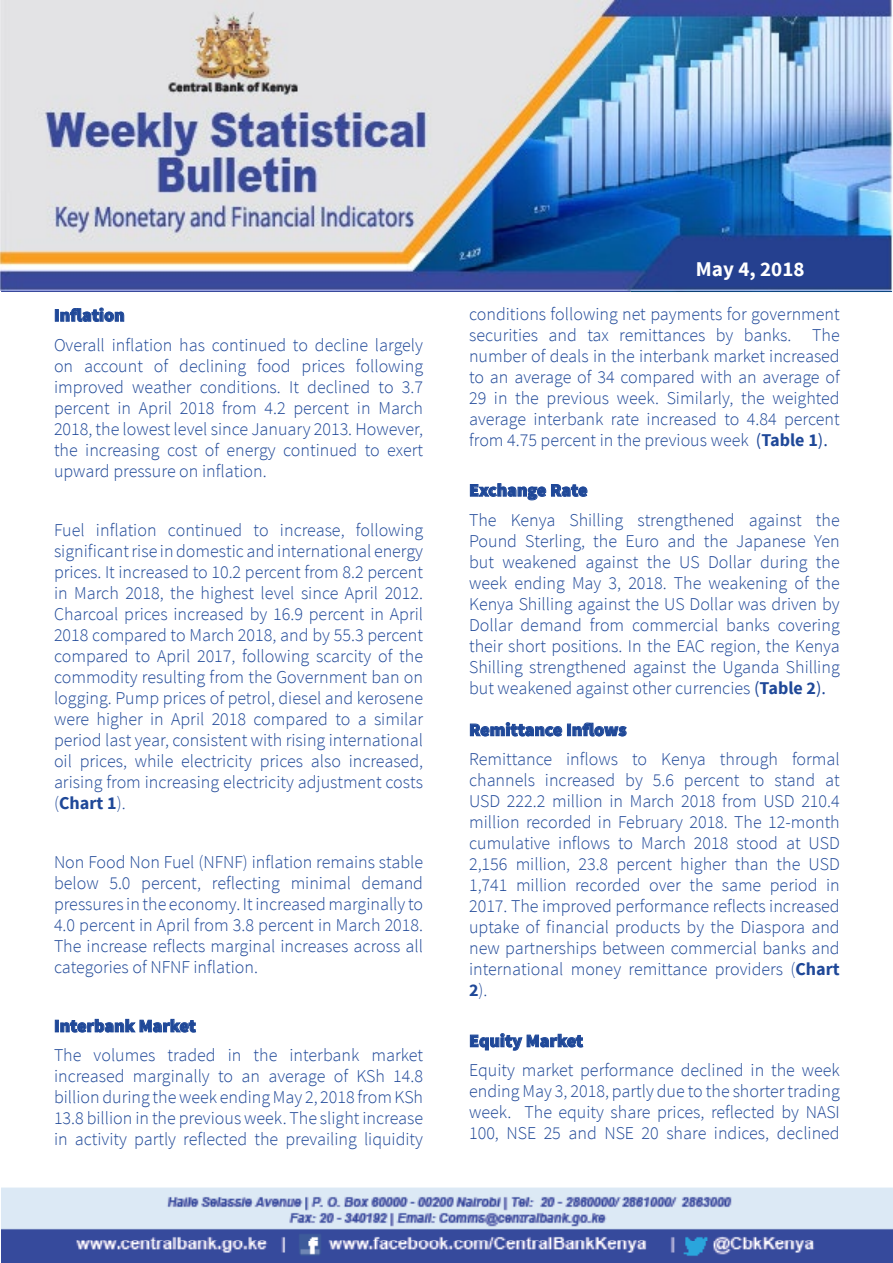
<style>
.page{position:relative;width:893px;height:1263px;background:#fff}
.page>*{position:absolute;margin:0;border:0;box-sizing:border-box;transform-origin:0 0}
.t1{font:29.85px "Source Sans Pro";color:#fff;scale:.8 1}
.t2{font:700 21px "Source Sans Pro";color:#fff}
.t3{font:300 18px/21px "Source Sans Pro";color:#1f4898;text-align:justify}
.t4{font:900 18px "Source Sans Pro";color:#1f4898}
.s1{font-weight:700}
.s2{font-weight:400}
</style>
<div class="page">
<img style="left:1px;top:1187px;width:892px;height:76px">
<div style="left:55px;top:309px;width:4px;height:13px;border:1px solid #1f4898"></div>
<svg style="left:60px;top:307px;width:64px;height:15px"></svg>
<div style="left:55px;top:1020px;width:4px;height:12px;border:1px solid #1f4898"></div>
<svg style="left:60px;top:1018px;width:136px;height:15px"></svg>
<svg style="left:470px;top:483px;width:118px;height:18px"></svg>
<svg style="left:470px;top:722px;width:92px;height:15px"></svg>
<div style="left:567px;top:724px;width:4px;height:12px;border:1px solid #1f4898"></div>
<svg style="left:572px;top:722px;width:55px;height:15px"></svg>
<svg style="left:470px;top:1033px;width:114px;height:18px"></svg>
<img style="left:0;top:0;width:893px;height:291px">
<p class="t4" style="left:54px;top:304px;width:72px">Inflation</p>
<p class="t3" style="left:54px;top:334px;width:371px">Overall inflation has continued to decline largely on account of declining food prices following improved weather conditions. It declined to 3.7 percent in April 2018 from 4.2 percent in March 2018, the lowest level since January 2013. However, the increasing cost of energy continued to exert upward pressure on inflation.</p>
<p class="t3" style="left:54px;top:519px;width:371px">Fuel inflation continued to increase, following significant rise in domestic and international energy prices. It increased to 10.2 percent from 8.2 percent in March 2018, the highest level since April 2012.<br>Charcoal prices increased by 16.9 percent in April 2018 compared to March 2018, and by 55.3 percent compared to April 2017, following scarcity of the commodity resulting from the Government ban on logging. Pump prices of petrol, diesel and kerosene were higher in April 2018 compared to a similar period last year, consistent with rising international oil prices, while electricity prices also increased, arising from increasing electricity adjustment costs (<span class="s1">Chart 1</span>).</p>
<p class="t3" style="left:54px;top:851px;width:371px">Non Food Non Fuel (NFNF) inflation remains stable below 5.0 percent, reflecting minimal demand pressures in the economy. It increased marginally to 4.0 percent in April from 3.8 percent in March 2018.<br>The increase reflects marginal increases across all categories of NFNF inflation.</p>
<p class="t4" style="left:54px;top:1014px;width:143px">Interbank Market</p>
<p class="t3" style="left:54px;top:1045px;width:371px">The volumes traded in the interbank market increased marginally to an average of KSh 14.8 billion during the week ending May 2, 2018 from KSh 13.8 billion in the previous week. The slight increase in activity partly reflected the prevailing liquidity</p>
<h1 class="t1" style="left:694px;top:250px;width:212px">January 22, 2018</h1>
<p class="t2" style="left:696px;top:255px;width:110px">May 4, 2018</p>
<p class="t3" style="left:469px;top:303px;width:372px">conditions following net payments for government securities and tax remittances by banks. The number of deals in the interbank market increased to an average of 34 compared with an average of 29 in the previous week. Similarly, the weighted average interbank rate increased to 4.84 percent from 4.75 percent in the previous week <span class="s2">(</span><span class="s1">Table 1</span><span class="s2">).</span></p>
<p class="t4" style="left:469px;top:478px;width:120px">Exchange Rate</p>
<p class="t3" style="left:469px;top:509px;width:372px">The Kenya Shilling strengthened against the Pound Sterling, the Euro and the Japanese Yen but weakened against the US Dollar during the week ending May 3, 2018. The weakening of the Kenya Shilling against the US Dollar was driven by Dollar demand from commercial banks covering their short positions. In the EAC region, the Kenya Shilling strengthened against the Uganda Shilling but weakened against other currencies <span class="s2">(</span><span class="s1">Table 2</span><span class="s2">).</span></p>
<p class="t4" style="left:469px;top:718px;width:159px">Remittance Inflows</p>
<p class="t3" style="left:469px;top:749px;width:372px">Remittance inflows to Kenya through formal channels increased by 5.6 percent to stand at USD 222.2 million in March 2018 from USD 210.4 million recorded in February 2018. The 12-month cumulative inflows to March 2018 stood at USD 2,156 million, 23.8 percent higher than the USD 1,741 million recorded over the same period in 2017. The improved performance reflects increased uptake of financial products by the Diaspora and new partnerships between commercial banks and international money remittance providers (<span class="s1">Chart 2</span>).</p>
<p class="t4" style="left:469px;top:1029px;width:115px">Equity Market</p>
<p class="t3" style="left:469px;top:1060px;width:372px">Equity market performance declined in the week ending May 3, 2018, partly due to the shorter trading week. The equity share prices, reflected by NASI 100, NSE 25 and NSE 20 share indices, declined</p>
</div>
